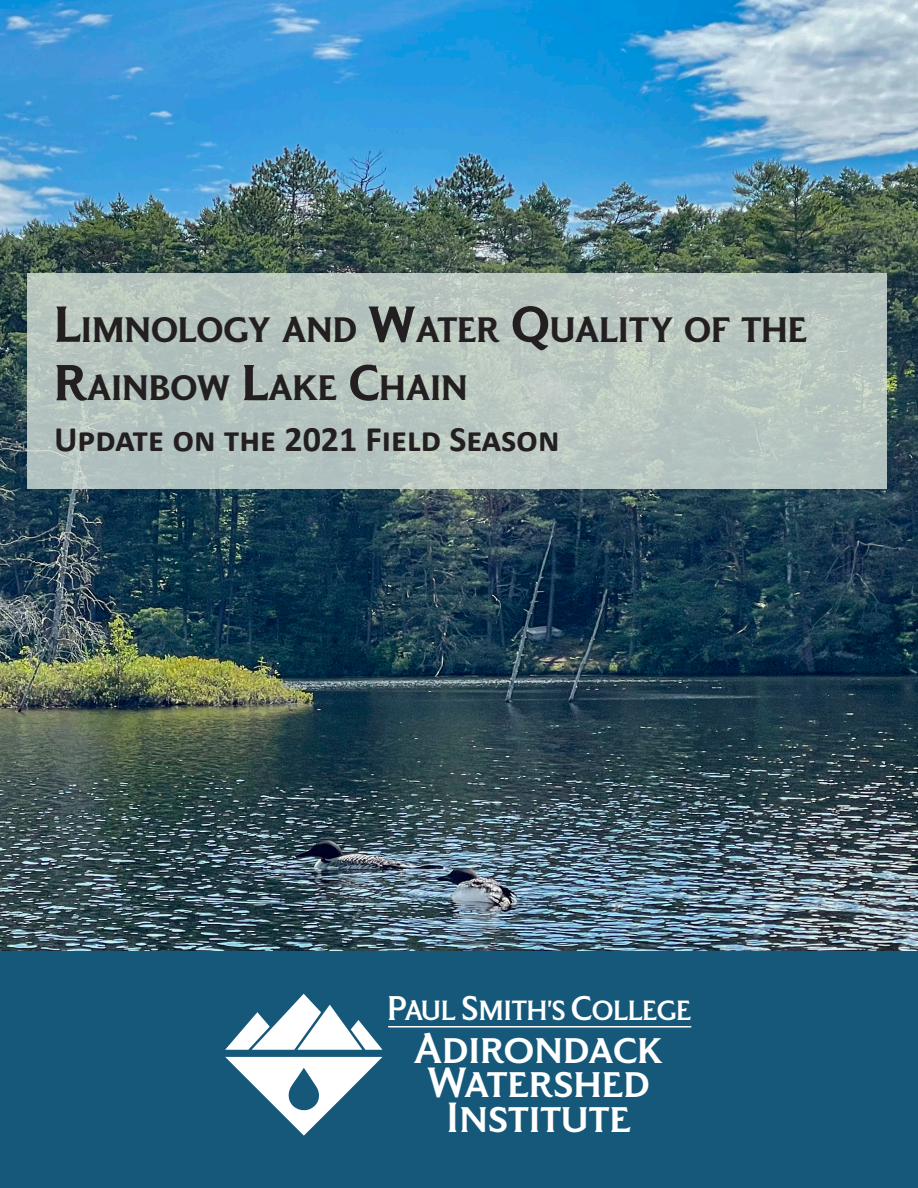
<style>
.page{position:relative;width:918px;height:1188px;background:#fff}
.page>*{position:absolute;margin:0;border:0;box-sizing:border-box;transform-origin:0 0}
.t1{font:500 48.9px/34.5px "Grant Avenue";color:#fff;text-align:center}
.t2{font:700 40.95px/58.5px "Grant Avenue";color:#231f20}
.t3{font:700 36px "Calibri";color:#231f20}
.t4{font:500 32.1px "Grant Avenue";letter-spacing:-.01em;color:#fff}
.s1{font-size:58.5px}
.s2{font-size:39.6px}
</style>
<div class="page">
<img style="left:0;top:0;width:918px;height:951px">
<svg style="left:28px;top:274px;width:859px;height:215px;background:#b8c6c0"></svg>
<div style="left:0;top:951px;width:918px;height:237px;background:#15587a"></div>
<svg style="left:225px;top:1057px;width:158px;height:79px"></svg>
<svg style="left:225px;top:994px;width:158px;height:56px"></svg>
<hr style="left:389px;top:1027px;width:302px;height:1px;background:#fff">
<div style="left:389px;top:1026px;width:302px;height:1px;border:1px solid #fff"></div>
<p class="t2" style="left:54px;top:301px;width:755px"><span class="s1">L</span>IMNOLOGY AND <span class="s1">W</span>ATER <span class="s1">Q</span>UALITY OF THE<br><span class="s1">R</span>AINBOW <span class="s1">L</span>AKE <span class="s1">C</span>HAIN</p>
<p class="t3" style="left:54px;top:414px;width:507px">Update on the 2021 Field Season</p>
<p class="t4" style="left:387px;top:994px;width:306px"><span class="s2">P</span>AUL <span class="s2">S</span>MITH'S <span class="s2">C</span>OLLEGE</p>
<p class="t1" style="left:414px;top:1032px;width:250px">Adirondack<br>Watershed<br>Institute</p>
</div>
